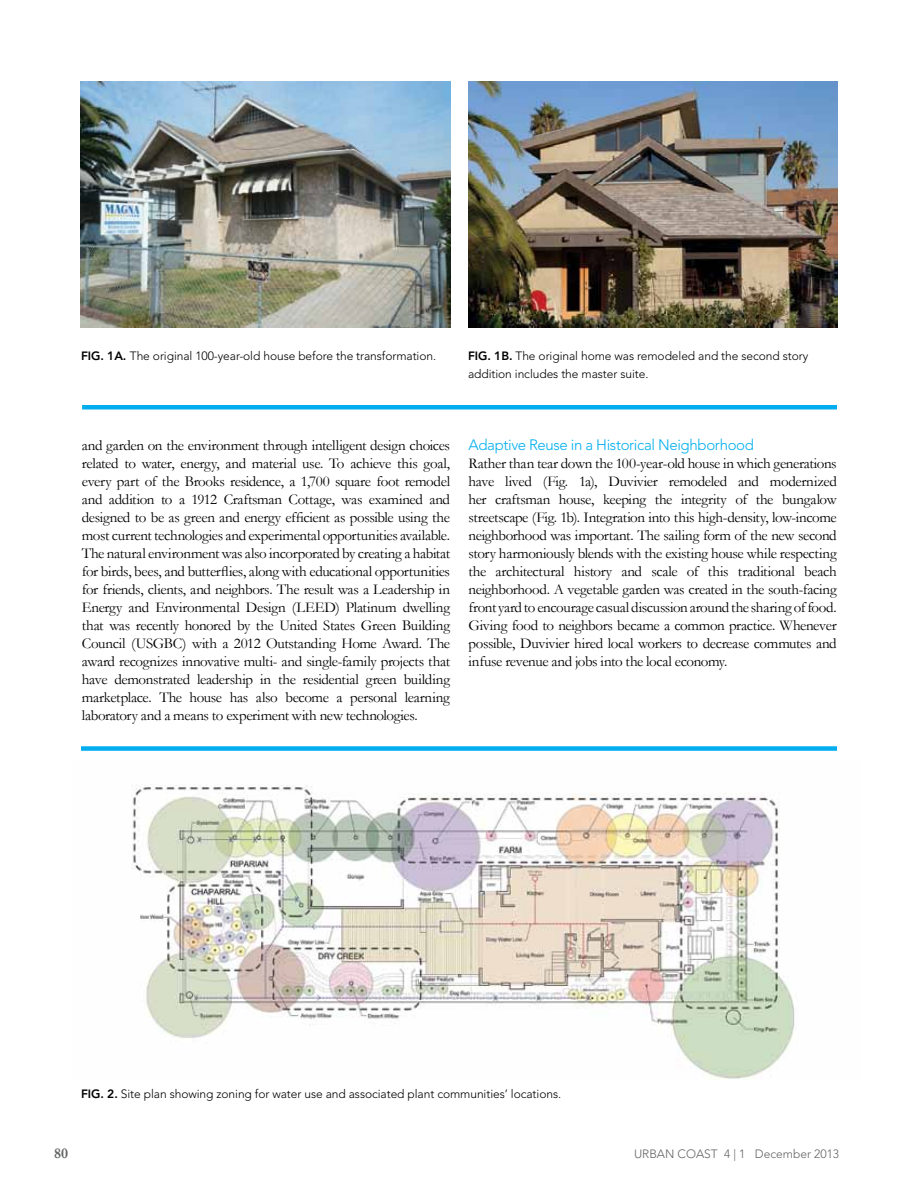
<style>
.page{position:relative;width:918px;height:1188px;background:#fff}
.page>*{position:absolute;margin:0;border:0;box-sizing:border-box;transform-origin:0 0}
.t1{font:15px/18px "Garamond";letter-spacing:-.025em;color:#000;text-align:justify}
.t2{font:300 15px "Avenir";letter-spacing:-.02em;color:#00aeef}
.t3{font:700 15px "Garamond";color:#636466}
.t4{font:300 12px/18px "Avenir";letter-spacing:-.005em;color:#000}
.t5{font:300 12px "Avenir";color:#636466}
.s1{font-weight:800}
</style>
<div class="page">
<img style="left:81px;top:81px;width:370px;height:246px">
<img style="left:468px;top:81px;width:370px;height:247px">
<div style="left:82px;top:405px;width:755px;height:5px;background:#00aeef"></div>
<img style="left:131px;top:784px;width:664px;height:296px">
<div style="left:81px;top:746px;width:756px;height:5px;background:#00aeef"></div>
<p class="t4" style="left:81px;top:347px;width:357px"><span class="s1">Fig. 1a.</span> The original 100-year-old house before the transformation.</p>
<p class="t4" style="left:468px;top:347px;width:342px"><span class="s1">Fig. 1b.</span> The original home was remodeled and the second story addition includes the master suite.</p>
<p class="t1" style="left:82px;top:436px;width:370px">and garden on the environment through intelligent design choices related to water, energy, and material use. To achieve this goal, every part of the Brooks residence, a 1,700 square foot remodel and addition to a 1912 Craftsman Cottage, was examined and designed to be as green and energy efficient as possible using the most current technologies and experimental opportunities available.<br>The natural environment was also incorporated by creating a habitat for birds, bees, and butterflies, along with educational opportunities for friends, clients, and neighbors. The result was a Leadership in Energy and Environmental Design (LEED) Platinum dwelling that was recently honored by the United States Green Building Council (USGBC) with a 2012 Outstanding Home Award. The award recognizes innovative multi- and single-family projects that have demonstrated leadership in the residential green building marketplace. The house has also become a personal learning laboratory and a means to experiment with new technologies.</p>
<p class="t2" style="left:469px;top:436px;width:287px">Adaptive Reuse in a H istorical Neighborhood</p>
<p class="t1" style="left:469px;top:454px;width:370px">Rather than tear down the 100-year-old house in which generations have lived (Fig. 1a), Duvivier remodeled and modernized her craftsman house, keeping the integrity of the bungalow streetscape (Fig. 1b). Integration into this high-density, low-income neighborhood was important. The sailing form of the new second story harmoniously blends with the existing house while respecting the architectural history and scale of this traditional beach neighborhood. A vegetable garden was created in the south-facing front yard to encourage casual discussion around the sharing of food.<br>Giving food to neighbors became a common practice. Whenever possible, Duvivier hired local workers to decrease commutes and infuse revenue and jobs into the local economy.</p>
<p class="t4" style="left:81px;top:1085px;width:482px"><span class="s1">Fig. 2.</span> Site plan showing zoning for water use and associated plant communities’ locations.</p>
<p class="t3" style="left:54px;top:1144px;width:16px">80</p>
<p class="t5" style="left:634px;top:1146px;width:207px">URBAN COAST 4 | 1 December 2013</p>
</div>
